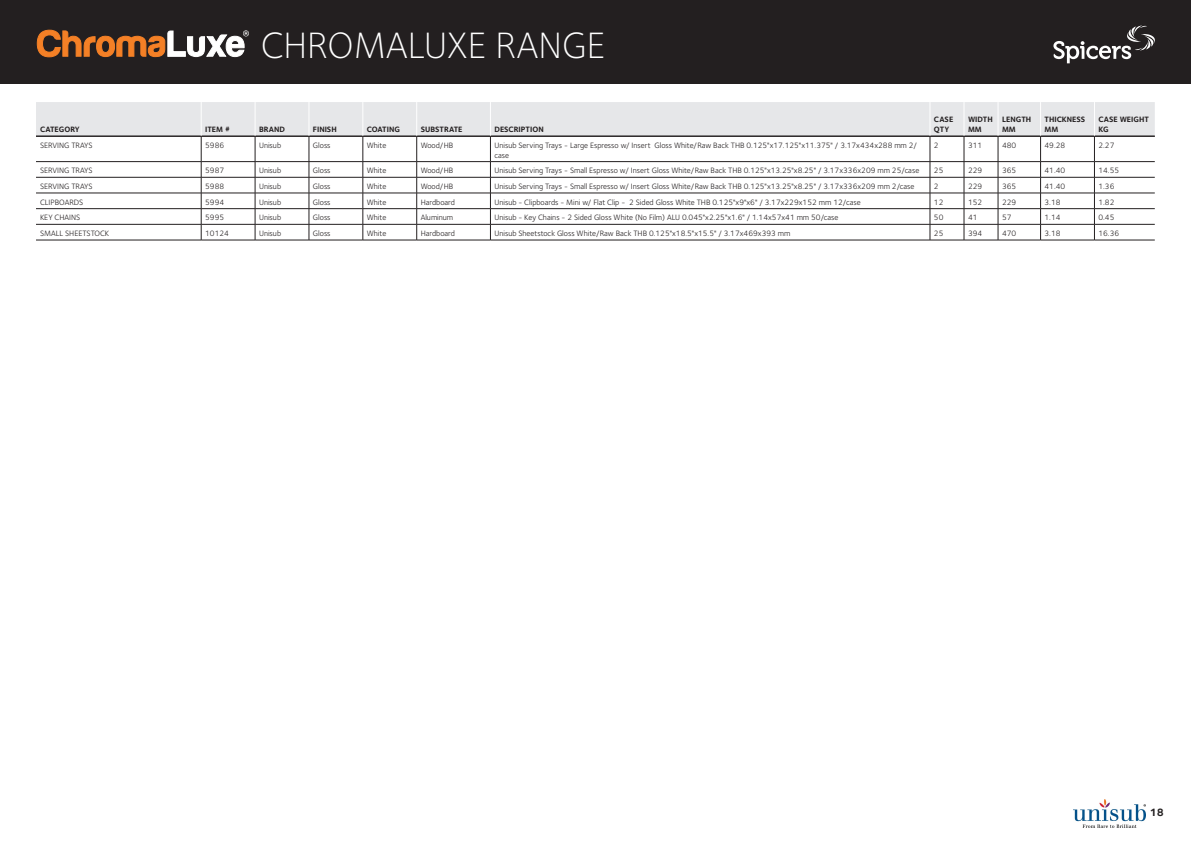
<style>
.page{position:relative;width:1191px;height:842px;background:#fff}
.page>*{position:absolute;margin:0;border:0;box-sizing:border-box;transform-origin:0 0}
.t1{font:300 38px "Foundry Sterling";color:#fff}
.t2{font:700 11px "Foundry Sterling";color:#231f20}
.t3{font:8px/9.6px "Foundry Sterling";color:#231f20}
.t4{font:700 8px/9.6px "Foundry Sterling";color:#231f20}
</style>
<div class="page">
<div style="left:0;top:0;width:1191px;height:84px;background:#231f20"></div>
<svg style="left:37px;top:30px;width:212px;height:27px"></svg>
<svg style="left:1053px;top:26px;width:102px;height:37px"></svg>
<svg style="left:36px;top:102px;width:1118px;height:138px"></svg>
<hr style="left:36px;top:240px;width:165px;height:1px;background:#231f20">
<hr style="left:201px;top:240px;width:54px;height:1px;background:#231f20">
<hr style="left:255px;top:240px;width:54px;height:1px;background:#231f20">
<hr style="left:309px;top:240px;width:54px;height:1px;background:#231f20">
<hr style="left:363px;top:240px;width:54px;height:1px;background:#231f20">
<hr style="left:417px;top:240px;width:73px;height:1px;background:#231f20">
<hr style="left:490px;top:240px;width:440px;height:1px;background:#231f20">
<hr style="left:930px;top:240px;width:34px;height:1px;background:#231f20">
<hr style="left:964px;top:240px;width:34px;height:1px;background:#231f20">
<hr style="left:998px;top:240px;width:42px;height:1px;background:#231f20">
<hr style="left:1040px;top:240px;width:54px;height:1px;background:#231f20">
<hr style="left:1094px;top:240px;width:60px;height:1px;background:#231f20">
<img style="left:1073px;top:799px;width:72px;height:29px">
<h1 class="t1" style="left:261px;top:24px;width:346px">CHROMALUXE RANGE</h1>
<p class="t4" style="left:40px;top:125px;width:41px">CATEGORY</p>
<p class="t4" style="left:205px;top:125px;width:26px">ITEM #</p>
<p class="t4" style="left:259px;top:125px;width:27px">BRAND</p>
<p class="t4" style="left:313px;top:125px;width:25px">FINISH</p>
<p class="t4" style="left:367px;top:125px;width:35px">COATING</p>
<p class="t4" style="left:421px;top:125px;width:43px">SUBSTRATE</p>
<p class="t4" style="left:494px;top:125px;width:51px">DESCRIPTION</p>
<p class="t4" style="left:934px;top:115px;width:21px">CASE<br>QTY</p>
<p class="t4" style="left:968px;top:115px;width:26px">WIDTH<br>MM</p>
<p class="t4" style="left:1002px;top:115px;width:31px">LENGTH<br>MM</p>
<p class="t4" style="left:1044px;top:115px;width:42px">THICKNESS<br>MM</p>
<p class="t4" style="left:1098px;top:115px;width:52px">CASE WEIGHT<br>KG</p>
<p class="t3" style="left:40px;top:141px;width:54px">SERVING TRAYS</p>
<p class="t3" style="left:205px;top:141px;width:20px">5986</p>
<p class="t3" style="left:259px;top:141px;width:24px">Unisub</p>
<p class="t3" style="left:313px;top:141px;width:19px">Gloss</p>
<p class="t3" style="left:367px;top:141px;width:21px">White</p>
<p class="t3" style="left:421px;top:141px;width:34px">Wood/HB</p>
<p class="t3" style="left:494px;top:141px;width:424px">Unisub Serving Trays - Large Espresso w/ Insert Gloss White/Raw Back THB 0.125"x17.125"x11.375" / 3.17x434x288 mm 2/ case</p>
<p class="t3" style="left:934px;top:141px;width:6px">2</p>
<p class="t3" style="left:968px;top:141px;width:16px">311</p>
<p class="t3" style="left:1002px;top:141px;width:16px">480</p>
<p class="t3" style="left:1044px;top:141px;width:22px">49.28</p>
<p class="t3" style="left:1098px;top:141px;width:17px">2.27</p>
<p class="t3" style="left:40px;top:166px;width:54px">SERVING TRAYS</p>
<p class="t3" style="left:205px;top:166px;width:20px">5987</p>
<p class="t3" style="left:259px;top:166px;width:24px">Unisub</p>
<p class="t3" style="left:313px;top:166px;width:19px">Gloss</p>
<p class="t3" style="left:367px;top:166px;width:21px">White</p>
<p class="t3" style="left:421px;top:166px;width:34px">Wood/HB</p>
<p class="t3" style="left:494px;top:166px;width:426px">Unisub Serving Trays - Small Espresso w/ Insert Gloss White/Raw Back THB 0.125"x13.25"x8.25" / 3.17x336x209 mm 25/case</p>
<p class="t3" style="left:934px;top:166px;width:11px">25</p>
<p class="t3" style="left:968px;top:166px;width:16px">229</p>
<p class="t3" style="left:1002px;top:166px;width:16px">365</p>
<p class="t3" style="left:1044px;top:166px;width:22px">41.40</p>
<p class="t3" style="left:1098px;top:166px;width:22px">14.55</p>
<p class="t3" style="left:40px;top:182px;width:54px">SERVING TRAYS</p>
<p class="t3" style="left:205px;top:182px;width:20px">5988</p>
<p class="t3" style="left:259px;top:182px;width:24px">Unisub</p>
<p class="t3" style="left:313px;top:182px;width:19px">Gloss</p>
<p class="t3" style="left:367px;top:182px;width:21px">White</p>
<p class="t3" style="left:421px;top:182px;width:34px">Wood/HB</p>
<p class="t3" style="left:494px;top:182px;width:421px">Unisub Serving Trays - Small Espresso w/ Insert Gloss White/Raw Back THB 0.125"x13.25"x8.25" / 3.17x336x209 mm 2/case</p>
<p class="t3" style="left:934px;top:182px;width:6px">2</p>
<p class="t3" style="left:968px;top:182px;width:16px">229</p>
<p class="t3" style="left:1002px;top:182px;width:16px">365</p>
<p class="t3" style="left:1044px;top:182px;width:22px">41.40</p>
<p class="t3" style="left:1098px;top:182px;width:17px">1.36</p>
<p class="t3" style="left:40px;top:197px;width:45px">CLIPBOARDS</p>
<p class="t3" style="left:205px;top:197px;width:20px">5994</p>
<p class="t3" style="left:259px;top:197px;width:24px">Unisub</p>
<p class="t3" style="left:313px;top:197px;width:19px">Gloss</p>
<p class="t3" style="left:367px;top:197px;width:21px">White</p>
<p class="t3" style="left:421px;top:197px;width:36px">Hardboard</p>
<p class="t3" style="left:494px;top:197px;width:368px">Unisub - Clipboards - Mini w/ Flat Clip - 2 Sided Gloss White THB 0.125"x9"x6" / 3.17x229x152 mm 12/case</p>
<p class="t3" style="left:934px;top:197px;width:11px">12</p>
<p class="t3" style="left:968px;top:197px;width:16px">152</p>
<p class="t3" style="left:1002px;top:197px;width:16px">229</p>
<p class="t3" style="left:1044px;top:197px;width:17px">3.18</p>
<p class="t3" style="left:1098px;top:197px;width:17px">1.82</p>
<p class="t3" style="left:40px;top:213px;width:42px">KEY CHAINS</p>
<p class="t3" style="left:205px;top:213px;width:20px">5995</p>
<p class="t3" style="left:259px;top:213px;width:24px">Unisub</p>
<p class="t3" style="left:313px;top:213px;width:19px">Gloss</p>
<p class="t3" style="left:367px;top:213px;width:21px">White</p>
<p class="t3" style="left:421px;top:213px;width:34px">Aluminum</p>
<p class="t3" style="left:494px;top:213px;width:345px">Unisub - Key Chains - 2 Sided Gloss White (No Film) ALU 0.045"x2.25"x1.6" / 1.14x57x41 mm 50/case</p>
<p class="t3" style="left:934px;top:213px;width:11px">50</p>
<p class="t3" style="left:968px;top:213px;width:11px">41</p>
<p class="t3" style="left:1002px;top:213px;width:11px">57</p>
<p class="t3" style="left:1044px;top:213px;width:17px">1.14</p>
<p class="t3" style="left:1098px;top:213px;width:17px">0.45</p>
<p class="t3" style="left:40px;top:229px;width:71px">SMALL SHEETSTOCK</p>
<p class="t3" style="left:205px;top:229px;width:25px">10124</p>
<p class="t3" style="left:259px;top:229px;width:24px">Unisub</p>
<p class="t3" style="left:313px;top:229px;width:19px">Gloss</p>
<p class="t3" style="left:367px;top:229px;width:21px">White</p>
<p class="t3" style="left:421px;top:229px;width:36px">Hardboard</p>
<p class="t3" style="left:494px;top:229px;width:297px">Unisub Sheetstock Gloss White/Raw Back THB 0.125"x18.5"x15.5" / 3.17x469x393 mm</p>
<p class="t3" style="left:934px;top:229px;width:11px">25</p>
<p class="t3" style="left:968px;top:229px;width:16px">394</p>
<p class="t3" style="left:1002px;top:229px;width:16px">470</p>
<p class="t3" style="left:1044px;top:229px;width:17px">3.18</p>
<p class="t3" style="left:1098px;top:229px;width:22px">16.36</p>
<h2 class="t2" style="left:1149px;top:806px;width:16px">18</h2>
</div>
